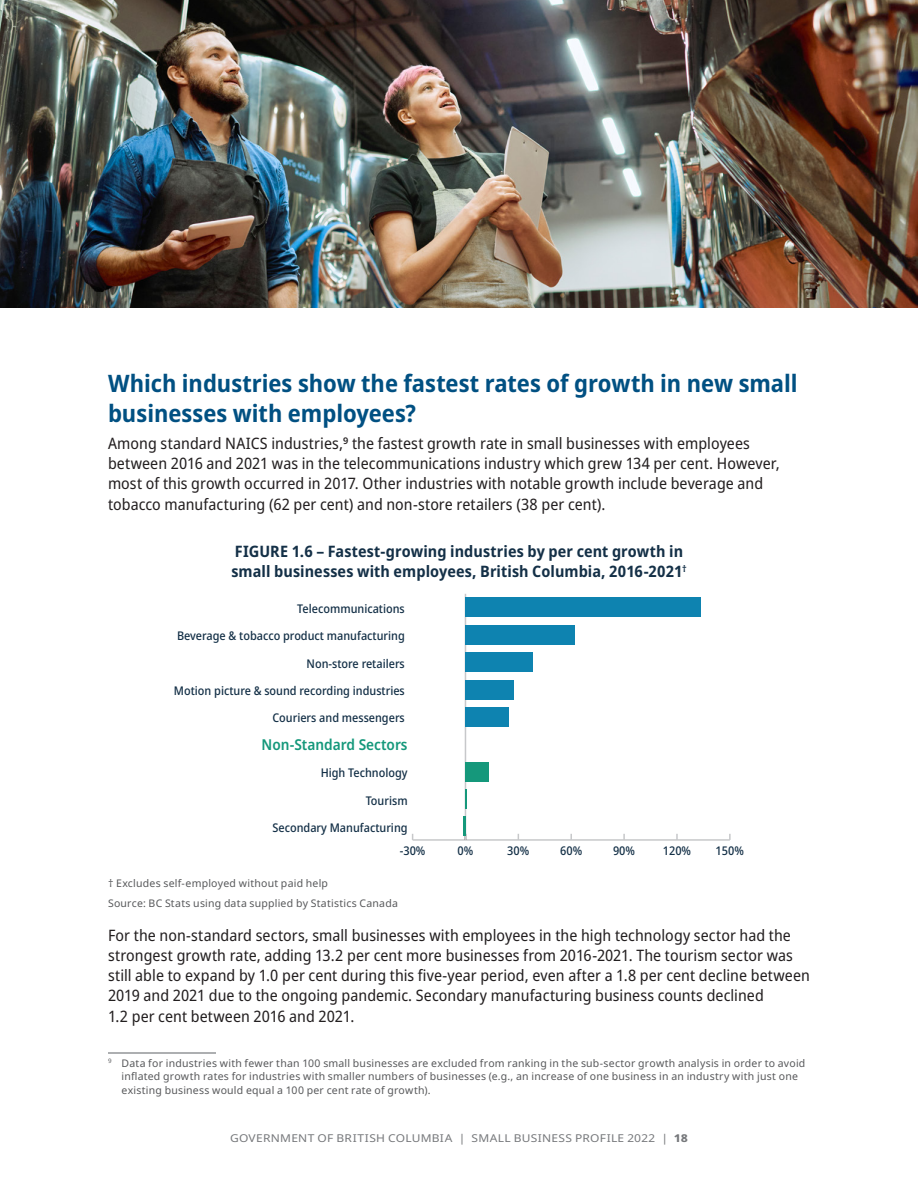
<style>
.page{position:relative;width:918px;height:1188px;background:#fff}
.page>*{position:absolute;margin:0;border:0;box-sizing:border-box;transform-origin:0 0}
.t1{font:700 semi-condensed 24px/30px "Noto Sans";color:#015082}
.t2{font:semi-condensed 15.75px/20.2px "Noto Sans";letter-spacing:.005em;color:#231f20}
.t3{font:700 semi-condensed 15.75px/20.2px "Noto Sans";letter-spacing:.005em;color:#143047}
.t4{font:600 semi-condensed 15px "Noto Sans";color:#15987b}
.t5{font:500 semi-condensed 12px "Noto Sans";color:#143047}
.t6{font:10.8px "Noto Sans";letter-spacing:.025em;color:#76787b;scale:1.11 1}
.t7{font:10.5px/13.5px "Noto Sans";letter-spacing:.02em;color:#57585a}
.s1{font-weight:800}
</style>
<div class="page">
<hr style="left:413px;top:839px;width:317px;height:2px;background:#c7c8ca">
<hr style="left:465px;top:594px;width:1px;height:246px;background:#c7c8ca">
<div style="left:465px;top:598px;width:236px;height:19px;background:#0e83b0"></div>
<div style="left:465px;top:625px;width:110px;height:20px;background:#0e83b0"></div>
<div style="left:465px;top:652px;width:68px;height:20px;background:#0e83b0"></div>
<div style="left:465px;top:680px;width:49px;height:19px;background:#0e83b0"></div>
<div style="left:465px;top:707px;width:44px;height:20px;background:#0e83b0"></div>
<div style="left:465px;top:762px;width:24px;height:19px;background:#15987b"></div>
<hr style="left:465px;top:789px;width:2px;height:20px;background:#15987b">
<hr style="left:463px;top:816px;width:2px;height:20px;background:#15987b">
<hr style="left:108px;top:1052px;width:108px;height:2px;background:#939598">
<img style="left:0;top:0;width:918px;height:308px">
<h1 class="t1" style="left:108px;top:369px;width:691px">Which industries show the fastest rates of growth in new small businesses with employees?</h1>
<p class="t2" style="left:108px;top:433px;width:673px">Among standard NAICS industries,<sup>9</sup> the fastest growth rate in small businesses with employees between 2016 and 2021 was in the telecommunications industry which grew 134 per cent. However, most of this growth occurred in 2017. Other industries with notable growth include beverage and tobacco manufacturing (62 per cent) and non-store retailers (38 per cent).</p>
<p class="t3" style="left:231px;top:541px;width:457px">FIGURE 1.6 – Fastest-growing industries by per cent growth in small businesses with employees, British Columbia, 2016-2021<sup>†</sup></p>
<p class="t5" style="left:297px;top:600px;width:109px">Telecommunications</p>
<p class="t5" style="left:177px;top:628px;width:229px">Beverage &amp; tobacco product manufacturing</p>
<p class="t5" style="left:307px;top:655px;width:100px">Non-store retailers</p>
<p class="t5" style="left:174px;top:682px;width:232px">Motion picture &amp; sound recording industries</p>
<p class="t5" style="left:272px;top:710px;width:134px">Couriers and messengers</p>
<p class="t4" style="left:262px;top:734px;width:148px">Non-Standard Sectors</p>
<p class="t5" style="left:321px;top:764px;width:88px">High Technology</p>
<p class="t5" style="left:366px;top:792px;width:43px">Tourism</p>
<p class="t5" style="left:272px;top:819px;width:137px">Secondary Manufacturing</p>
<p class="t5" style="left:400px;top:842px;width:27px">-30%</p>
<p class="t5" style="left:458px;top:842px;width:17px">0%</p>
<p class="t5" style="left:507px;top:842px;width:24px">30%</p>
<p class="t5" style="left:560px;top:842px;width:24px">60%</p>
<p class="t5" style="left:613px;top:842px;width:24px">90%</p>
<p class="t5" style="left:663px;top:842px;width:30px">120%</p>
<p class="t5" style="left:716px;top:842px;width:30px">150%</p>
<p class="t7" style="left:108px;top:873px;width:291px;line-height:20.2px">† Excludes self-employed without paid help<br>Source: BC Stats using data supplied by Statistics Canada</p>
<p class="t2" style="left:108px;top:925px;width:703px">For the non-standard sectors, small businesses with employees in the high technology sector had the strongest growth rate, adding 13.2 per cent more businesses from 2016-2021. The tourism sector was still able to expand by 1.0 per cent during this five-year period, even after a 1.8 per cent decline between 2019 and 2021 due to the ongoing pandemic. Secondary manufacturing business counts declined<br>1.2 per cent between 2016 and 2021.</p>
<p class="t7" style="left:121px;top:1056px;width:685px;text-indent:-13px"><sup>9</sup> Data for industries with fewer than 100 small businesses are excluded from ranking in the sub-sector growth analysis in order to avoid inflated growth rates for industries with smaller numbers of businesses (e.g., an increase of one business in an industry with just one existing business would equal a 100 per cent rate of growth).</p>
<p class="t6" style="left:230px;top:1130px;width:414px">GOVERNMENT OF BRITISH COLUMBIA | SMALL BUSINESS PROFILE 2022 | <span class="s1">18</span></p>
</div>
